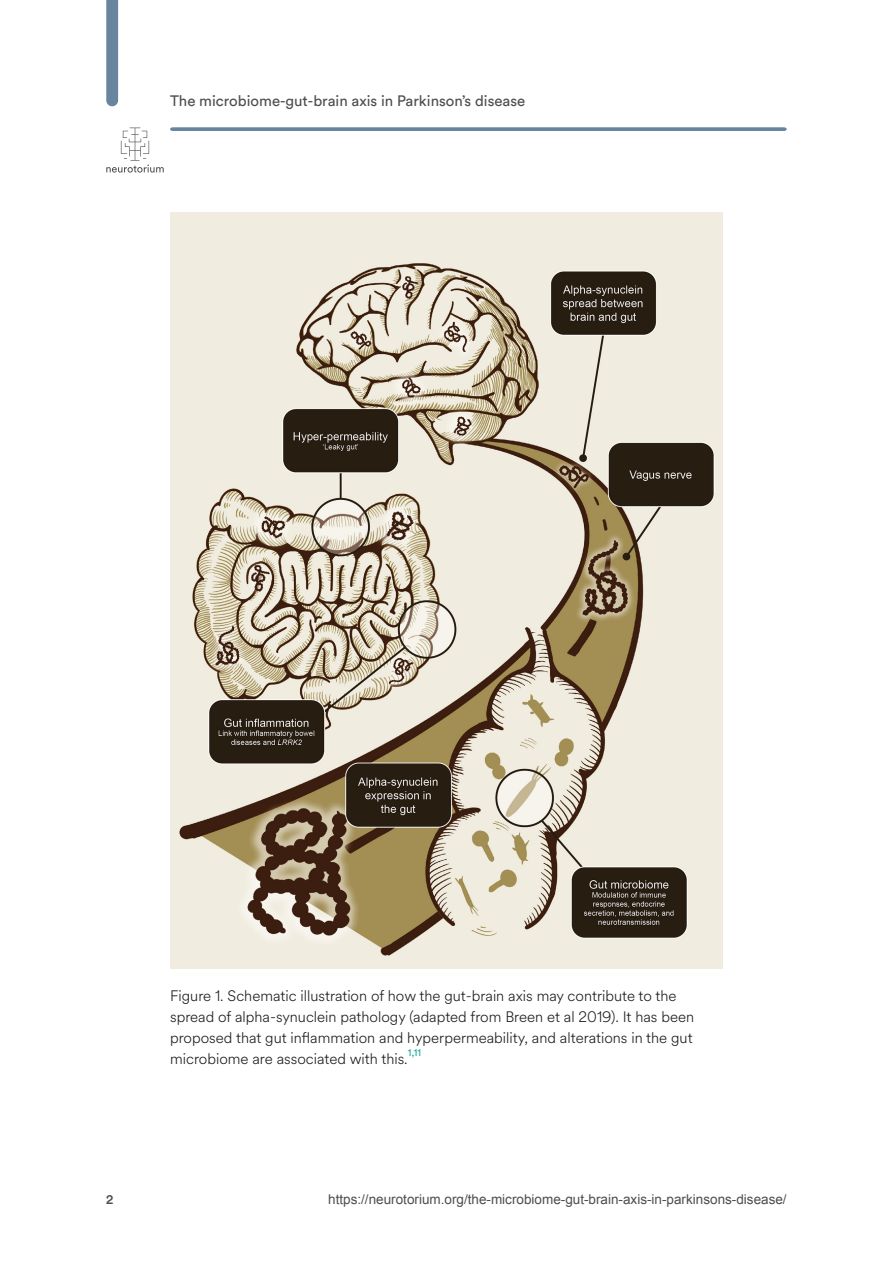
<style>
.page{position:relative;width:893px;height:1263px;background:#fff}
.page>*{position:absolute;margin:0;border:0;box-sizing:border-box;transform-origin:0 0}
.t1{font:300 15px/21px "Circular Spotify Text";color:#1a1a17}
.t2{font:15px "Circular Std";color:#4d4d4d}
.t3{font:13.5px "Arial";color:#4d4d4d}
.t4{font:500 13.5px "Circular Std";color:#4d4d4d}
.t5{font:10.5px "Circular Std";color:#24ad97}
</style>
<div class="page">
<svg style="left:106px;top:0;width:12px;height:106px"></svg>
<svg style="left:106px;top:127px;width:681px;height:46px"></svg>
<img style="left:170px;top:213px;width:553px;height:755px">
<p class="t2" style="left:170px;top:94px;width:357px">The microbiome-gut-brain axis in Parkinson’s disease</p>
<p class="t4" style="left:106px;top:1193px;width:9px">2</p>
<p class="t1" style="left:170px;top:986px;width:526px">Figure 1. Schematic illustration of how the gut-brain axis may contribute to the spread of alpha-synuclein pathology (adapted from Breen et al 2019). It has been proposed that gut inflammation and hyperpermeability, and alterations in the gut microbiome are associated with this.</p>
<p class="t5" style="left:408px;top:1048px;width:15px">1,11</p>
<p class="t3" style="left:328px;top:1194px;width:460px">https://neurotorium.org/the-microbiome-gut-brain-axis-in-parkinsons-disease/</p>
</div>
